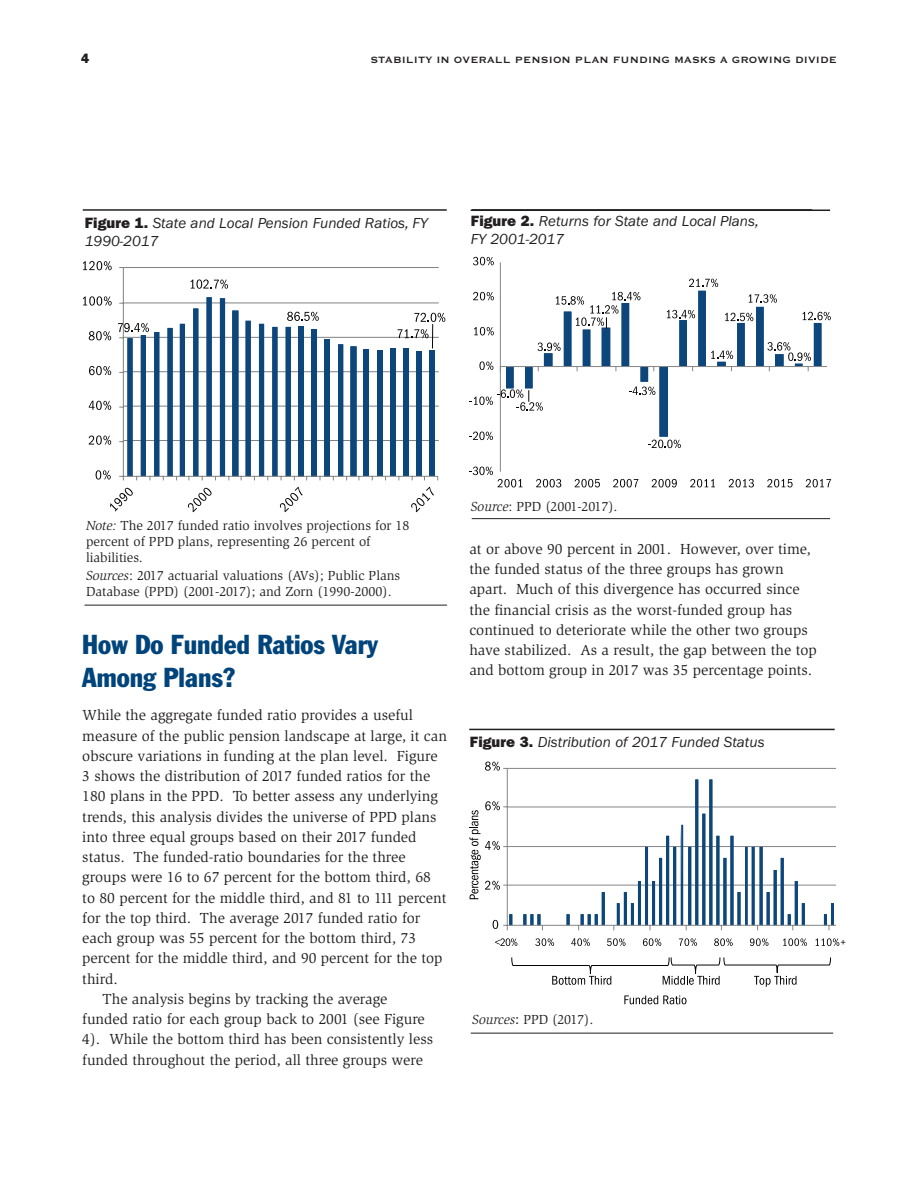
<style>
.page{position:relative;width:918px;height:1188px;background:#fff}
.page>*{position:absolute;margin:0;border:0;box-sizing:border-box;transform-origin:0 0}
.t1{font:condensed 27px/32.4px "Franklin Gothic";color:#00447b}
.FirstParagraphBody{font:15px/20.2px "Slimbach";color:#231f20}
.Body_text{font:15px/20.2px "Slimbach";color:#231f20}
.t2{font:italic 15px/18px "ITC Franklin Gothic Std";color:#231f20}
.t3{font:13.5px/16.2px "Slimbach";color:#231f20}
.t4{font:13.5px "ITC Franklin Gothic Std Hvy";color:#231f20}
.t5{font:700 12px "Copperplate Gothic BT";letter-spacing:.01em;color:#231f20}
.s1{font-family:"ITC Franklin Gothic Std Hvy";font-style:normal}
.s2{font-style:italic}
.s3{font-family:"ITC Franklin Gothic Std"}
</style>
<div class="page">
<hr style="left:471px;top:210px;width:359px;height:1px;background:#231f20">
<hr style="left:472px;top:518px;width:358px;height:1px;background:#231f20">
<hr style="left:472px;top:209px;width:340px;height:2px;background:#231f20">
<hr style="left:471px;top:1033px;width:362px;height:1px;background:#231f20">
<hr style="left:469px;top:729px;width:366px;height:1px;background:#231f20">
<hr style="left:507px;top:768px;width:329px;height:1px;background:#868687">
<hr style="left:507px;top:807px;width:329px;height:1px;background:#868687">
<hr style="left:507px;top:846px;width:329px;height:1px;background:#868687">
<hr style="left:507px;top:885px;width:329px;height:1px;background:#868687">
<svg style="left:509px;top:780px;width:325px;height:145px"></svg>
<hr style="left:507px;top:768px;width:1px;height:157px;background:#868687">
<hr style="left:507px;top:925px;width:329px;height:1px;background:#868687">
<svg style="left:824px;top:914px;width:6px;height:16px"></svg>
<svg style="left:788px;top:914px;width:5px;height:16px"></svg>
<svg style="left:578px;top:914px;width:20px;height:16px"></svg>
<svg style="left:523px;top:914px;width:20px;height:16px"></svg>
<svg style="left:493px;top:914px;width:19px;height:16px"></svg>
<svg style="left:485px;top:762px;width:22px;height:9px"></svg>
<svg style="left:495px;top:938px;width:22px;height:8px"></svg>
<svg style="left:535px;top:938px;width:19px;height:8px"></svg>
<svg style="left:571px;top:938px;width:19px;height:8px"></svg>
<svg style="left:607px;top:938px;width:19px;height:8px"></svg>
<svg style="left:643px;top:938px;width:18px;height:8px"></svg>
<svg style="left:679px;top:938px;width:18px;height:8px"></svg>
<svg style="left:714px;top:938px;width:19px;height:8px"></svg>
<svg style="left:750px;top:938px;width:18px;height:8px"></svg>
<svg style="left:783px;top:938px;width:24px;height:8px"></svg>
<svg style="left:816px;top:938px;width:29px;height:8px"></svg>
<svg style="left:469px;top:801px;width:38px;height:98px"></svg>
<svg style="left:624px;top:995px;width:63px;height:9px"></svg>
<svg style="left:511px;top:957px;width:320px;height:30px"></svg>
<hr style="left:83px;top:209px;width:364px;height:2px;background:#231f20">
<hr style="left:85px;top:605px;width:362px;height:1px;background:#231f20">
<hr style="left:123px;top:267px;width:316px;height:1px;background:#808181">
<hr style="left:123px;top:303px;width:316px;height:1px;background:#808181">
<hr style="left:123px;top:337px;width:316px;height:1px;background:#808181">
<hr style="left:123px;top:371px;width:316px;height:1px;background:#808181">
<hr style="left:123px;top:406px;width:316px;height:1px;background:#808181">
<hr style="left:123px;top:440px;width:316px;height:1px;background:#808181">
<div style="left:364px;top:349px;width:5px;height:127px;background:#0d467b"></div>
<div style="left:377px;top:350px;width:5px;height:126px;background:#0d467b"></div>
<div style="left:390px;top:348px;width:6px;height:128px;background:#0d467b"></div>
<div style="left:404px;top:348px;width:5px;height:128px;background:#0d467b"></div>
<div style="left:416px;top:351px;width:5px;height:125px;background:#0d467b"></div>
<div style="left:430px;top:350px;width:5px;height:126px;background:#0d467b"></div>
<hr style="left:123px;top:268px;width:1px;height:208px;background:#808181">
<hr style="left:123px;top:476px;width:315px;height:1px;background:#808181">
<svg style="left:191px;top:279px;width:37px;height:10px"></svg>
<svg style="left:118px;top:297px;width:242px;height:183px"></svg>
<svg style="left:96px;top:470px;width:15px;height:10px"></svg>
<svg style="left:89px;top:436px;width:22px;height:9px"></svg>
<svg style="left:89px;top:401px;width:22px;height:9px"></svg>
<svg style="left:89px;top:366px;width:22px;height:9px"></svg>
<svg style="left:89px;top:331px;width:22px;height:9px"></svg>
<svg style="left:83px;top:296px;width:29px;height:10px"></svg>
<svg style="left:83px;top:261px;width:29px;height:9px"></svg>
<svg style="left:110px;top:487px;width:23px;height:24px"></svg>
<svg style="left:188px;top:487px;width:24px;height:25px"></svg>
<svg style="left:280px;top:487px;width:23px;height:25px"></svg>
<svg style="left:411px;top:487px;width:23px;height:25px"></svg>
<svg style="left:397px;top:313px;width:48px;height:35px"></svg>
<svg style="left:506px;top:291px;width:315px;height:146px"></svg>
<hr style="left:500px;top:262px;width:1px;height:210px;background:#868687">
<hr style="left:500px;top:366px;width:327px;height:1px;background:#868687">
<svg style="left:538px;top:343px;width:23px;height:8px"></svg>
<svg style="left:629px;top:387px;width:26px;height:8px"></svg>
<svg style="left:648px;top:440px;width:33px;height:8px"></svg>
<svg style="left:667px;top:310px;width:28px;height:8px"></svg>
<svg style="left:689px;top:279px;width:29px;height:8px"></svg>
<svg style="left:711px;top:351px;width:22px;height:8px"></svg>
<svg style="left:725px;top:313px;width:28px;height:8px"></svg>
<svg style="left:749px;top:294px;width:28px;height:9px"></svg>
<svg style="left:767px;top:342px;width:44px;height:19px"></svg>
<svg style="left:803px;top:312px;width:28px;height:8px"></svg>
<svg style="left:469px;top:432px;width:24px;height:8px"></svg>
<svg style="left:479px;top:361px;width:14px;height:9px"></svg>
<svg style="left:474px;top:327px;width:20px;height:8px"></svg>
<svg style="left:473px;top:292px;width:21px;height:8px"></svg>
<svg style="left:473px;top:257px;width:21px;height:8px"></svg>
<svg style="left:469px;top:467px;width:53px;height:20px"></svg>
<svg style="left:536px;top:479px;width:25px;height:8px"></svg>
<svg style="left:575px;top:479px;width:25px;height:8px"></svg>
<svg style="left:613px;top:479px;width:25px;height:8px"></svg>
<svg style="left:652px;top:479px;width:25px;height:8px"></svg>
<svg style="left:690px;top:479px;width:25px;height:8px"></svg>
<svg style="left:729px;top:479px;width:25px;height:8px"></svg>
<svg style="left:767px;top:479px;width:26px;height:8px"></svg>
<svg style="left:806px;top:479px;width:25px;height:8px"></svg>
<svg style="left:469px;top:389px;width:74px;height:22px"></svg>
<svg style="left:556px;top:292px;width:84px;height:37px"></svg>
<p class="t4" style="left:81px;top:51px;width:10px">4</p>
<p class="t5" style="left:370px;top:54px;width:468px">STABILITY IN OVERALL PENSION PLAN FUNDING MASKS A GROWING DIVIDE</p>
<p class="t2" style="left:85px;top:214px;width:345px"><span class="s1">Figure 1.</span> State and Local Pension Funded Ratios, FY<br>1990-2017</p>
<p class="t2" style="left:471px;top:213px;width:289px"><span class="s1">Figure 2.</span> Returns for State and Local Plans,</p>
<p class="t2" style="left:471px;top:231px;width:95px">FY 2001-2017</p>
<p class="t3" style="left:86px;top:517px;width:325px"><span class="s2">Note:</span> The 2017 funded ratio involves projections for 18 percent of PPD plans, representing 26 percent of liabilities.</p>
<p class="t3" style="left:86px;top:568px;width:316px"><span class="s2">Sources</span>: 2017 actuarial valuations (AVs); Public Plans<br>Database (PPD) (2001-2017); and Zorn (1990-2000).</p>
<p class="t1" style="left:82px;top:628px;width:297px">How Do Funded Ratios Vary<br>Among Plans?</p>
<p class="FirstParagraphBody" style="left:82px;top:705px;width:366px">While the aggregate funded ratio provides a useful measure of the public pension landscape at large, it can obscure variations in funding at the plan level. Figure 3 shows the distribution of 2017 funded ratios for the 180 plans in the PPD. To better assess any underlying trends, this analysis divides the universe of PPD plans into three equal groups based on their 2017 funded status. The funded-ratio boundaries for the three groups were 16 to 67 percent for the bottom third, 68 to 80 percent for the middle third, and 81 to 111 percent for the top third. The average 2017 funded ratio for each group was 55 percent for the bottom third, 73 percent for the middle third, and 90 percent for the top third.</p>
<p class="Body_text" style="left:82px;top:989px;width:352px;text-indent:20px">The analysis begins by tracking the average funded ratio for each group back to 2001 (see Figure 4). While the bottom third has been consistently less funded throughout the period, all three groups were</p>
<p class="t3" style="left:471px;top:499px;width:148px"><span class="s2">Source</span>: PPD (2001-2017).</p>
<p class="Body_text" style="left:469px;top:539px;width:349px">at or above 90 percent in 2001. However, over time, the funded status of the three groups has grown apart. Much of this divergence has occurred since the financial crisis as the worst-funded group has continued to deteriorate while the other two groups have stabilized. As a result, the gap between the top and bottom group in 2017 was 35 percentage points.</p>
<p class="t2" style="left:470px;top:734px;width:296px"><span class="s1">Figure 3.</span> Distribution of 2017 Funded Status</p>
<p class="t3" style="left:472px;top:1012px;width:123px"><span class="s2">Sources</span><span class="s3">:</span> PPD (2017).</p>
</div>
